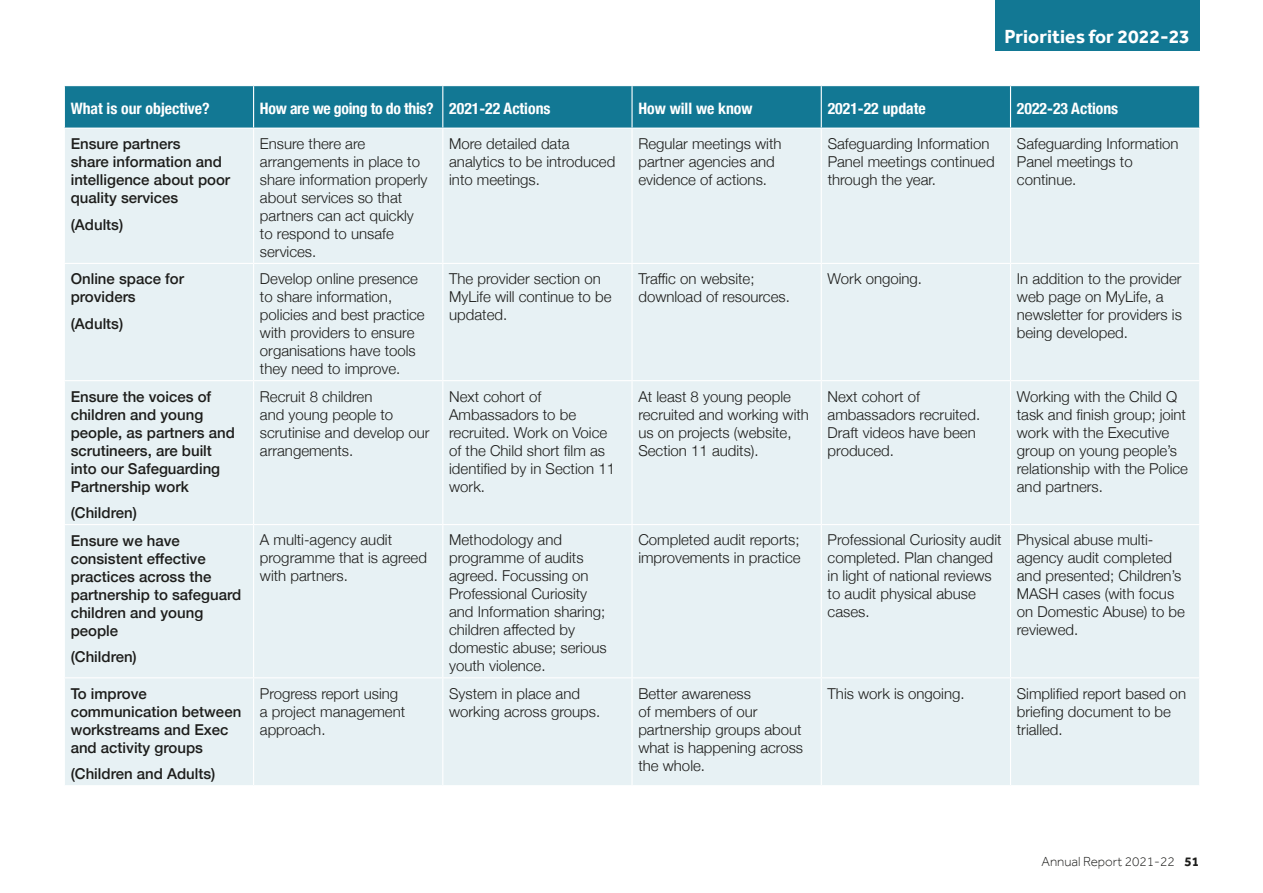
<style>
.page{position:relative;width:1263px;height:893px;background:#fff}
.page>*{position:absolute;margin:0;border:0;box-sizing:border-box;transform-origin:0 0}
.t1{font:700 19.5px "Effra";color:#fff}
.t2{font:700 condensed 15.75px "Helvetica Neue";color:#fff}
.t3{font:700 condensed 15.75px "Helvetica Neue";letter-spacing:-.02em;color:#fff}
.t4{font:300 15px/18px "Helvetica Neue";color:#1d1d1b}
.t5{font:500 15px/18px "Helvetica Neue";color:#1d1d1b}
.t6{font:300 13.5px "Effra";color:#1d1d1b}
.s1{font-weight:700}
</style>
<div class="page">
<div style="left:65px;top:86px;width:1134px;height:42px;background:#127894"></div>
<div style="left:65px;top:129px;width:1134px;height:656px;background:#e7f1f4"></div>
<hr style="left:253px;top:86px;width:1px;height:42px;background:#fff">
<hr style="left:442px;top:86px;width:1px;height:42px;background:#fff">
<hr style="left:631px;top:86px;width:2px;height:42px;background:#fff">
<hr style="left:821px;top:86px;width:1px;height:42px;background:#fff">
<hr style="left:1010px;top:86px;width:1px;height:42px;background:#fff">
<hr style="left:253px;top:129px;width:1px;height:134px;background:#fff">
<hr style="left:442px;top:129px;width:1px;height:134px;background:#fff">
<hr style="left:631px;top:129px;width:2px;height:134px;background:#fff">
<hr style="left:821px;top:129px;width:1px;height:134px;background:#fff">
<hr style="left:1010px;top:129px;width:1px;height:134px;background:#fff">
<hr style="left:64px;top:263px;width:190px;height:1px;background:#fff">
<hr style="left:254px;top:263px;width:189px;height:1px;background:#fff">
<hr style="left:253px;top:264px;width:1px;height:116px;background:#fff">
<hr style="left:443px;top:263px;width:189px;height:1px;background:#fff">
<hr style="left:442px;top:264px;width:1px;height:116px;background:#fff">
<hr style="left:632px;top:263px;width:189px;height:1px;background:#fff">
<hr style="left:631px;top:264px;width:2px;height:116px;background:#fff">
<hr style="left:821px;top:263px;width:189px;height:1px;background:#fff">
<hr style="left:821px;top:264px;width:1px;height:116px;background:#fff">
<hr style="left:1010px;top:263px;width:190px;height:1px;background:#fff">
<hr style="left:1010px;top:264px;width:1px;height:116px;background:#fff">
<hr style="left:64px;top:380px;width:190px;height:1px;background:#fff">
<hr style="left:254px;top:380px;width:189px;height:1px;background:#fff">
<hr style="left:253px;top:381px;width:1px;height:143px;background:#fff">
<hr style="left:443px;top:380px;width:189px;height:1px;background:#fff">
<hr style="left:442px;top:381px;width:1px;height:143px;background:#fff">
<hr style="left:632px;top:380px;width:189px;height:1px;background:#fff">
<hr style="left:631px;top:381px;width:2px;height:143px;background:#fff">
<hr style="left:821px;top:380px;width:189px;height:1px;background:#fff">
<hr style="left:821px;top:381px;width:1px;height:143px;background:#fff">
<hr style="left:1010px;top:380px;width:190px;height:1px;background:#fff">
<hr style="left:1010px;top:381px;width:1px;height:143px;background:#fff">
<hr style="left:64px;top:524px;width:190px;height:1px;background:#fff">
<hr style="left:254px;top:524px;width:189px;height:1px;background:#fff">
<hr style="left:253px;top:525px;width:1px;height:152px;background:#fff">
<hr style="left:443px;top:524px;width:189px;height:1px;background:#fff">
<hr style="left:442px;top:525px;width:1px;height:152px;background:#fff">
<hr style="left:632px;top:524px;width:189px;height:1px;background:#fff">
<hr style="left:631px;top:525px;width:2px;height:152px;background:#fff">
<hr style="left:821px;top:524px;width:189px;height:1px;background:#fff">
<hr style="left:821px;top:525px;width:1px;height:152px;background:#fff">
<hr style="left:1010px;top:524px;width:190px;height:1px;background:#fff">
<hr style="left:1010px;top:525px;width:1px;height:152px;background:#fff">
<hr style="left:64px;top:677px;width:190px;height:1px;background:#fff">
<hr style="left:254px;top:677px;width:189px;height:1px;background:#fff">
<hr style="left:253px;top:678px;width:1px;height:107px;background:#fff">
<hr style="left:443px;top:677px;width:189px;height:1px;background:#fff">
<hr style="left:442px;top:678px;width:1px;height:107px;background:#fff">
<hr style="left:632px;top:677px;width:189px;height:1px;background:#fff">
<hr style="left:631px;top:678px;width:2px;height:107px;background:#fff">
<hr style="left:821px;top:677px;width:189px;height:1px;background:#fff">
<hr style="left:821px;top:678px;width:1px;height:107px;background:#fff">
<hr style="left:1010px;top:677px;width:190px;height:1px;background:#fff">
<hr style="left:1010px;top:678px;width:1px;height:107px;background:#fff">
<div style="left:995px;top:0;width:204px;height:51px;background:#127894"></div>
<h1 class="t1" style="left:1004px;top:24px;width:187px">Priorities for 2022-23</h1>
<p class="t2" style="left:71px;top:96px;width:140px">What is our objective?</p>
<p class="t3" style="left:260px;top:96px;width:292px">How are we going to do this? 2021-22 Actions</p>
<p class="t2" style="left:638px;top:96px;width:116px">How will we know</p>
<p class="t2" style="left:828px;top:96px;width:100px">2021-22 update</p>
<p class="t2" style="left:1017px;top:96px;width:103px">2022-23 Actions</p>
<p class="t5" style="left:71px;top:134px;width:161px">Ensure partners<br>share information and intelligence about poor quality services</p>
<p class="t5" style="left:71px;top:214px;width:54px">(Adults)</p>
<p class="t4" style="left:260px;top:134px;width:169px">Ensure there are arrangements in place to share information properly about services so that partners can act quickly to respond to unsafe services.</p>
<p class="t4" style="left:449px;top:134px;width:168px">More detailed data analytics to be introduced into meetings.</p>
<p class="t4" style="left:638px;top:134px;width:145px">Regular meetings with partner agencies and evidence of actions.</p>
<p class="t4" style="left:828px;top:134px;width:168px">Safeguarding Information<br>Panel meetings continued through the year.</p>
<p class="t4" style="left:1017px;top:134px;width:163px">Safeguarding Information<br>Panel meetings to continue.</p>
<p class="t5" style="left:71px;top:269px;width:115px">Online space for providers</p>
<p class="t5" style="left:71px;top:313px;width:54px">(Adults)</p>
<p class="t5" style="left:71px;top:386px;width:166px">Ensure the voices of children and young people, as partners and scrutineers, are built into our Safeguarding<br>Partnership work</p>
<p class="t5" style="left:71px;top:503px;width:68px">(Children)</p>
<p class="t5" style="left:71px;top:530px;width:172px">Ensure we have consistent effective practices across the partnership to safeguard children and young people</p>
<p class="t5" style="left:71px;top:646px;width:68px">(Children)</p>
<p class="t5" style="left:71px;top:683px;width:172px">To improve communication between workstreams and Exec and activity groups</p>
<p class="t5" style="left:71px;top:764px;width:146px">(Children and Adults)</p>
<p class="t4" style="left:260px;top:269px;width:166px">Develop online presence to share information, policies and best practice with providers to ensure organisations have tools they need to improve.</p>
<p class="t4" style="left:449px;top:269px;width:164px">The provider section on<br>MyLife will continue to be updated.</p>
<p class="t4" style="left:638px;top:269px;width:153px">Traffic on website; download of resources.</p>
<p class="t4" style="left:828px;top:269px;width:96px">Work ongoing.</p>
<p class="t4" style="left:1017px;top:269px;width:167px">In addition to the provider web page on MyLife, a newsletter for providers is being developed.</p>
<p class="t4" style="left:260px;top:386px;width:171px">Recruit 8 children<br>and young people to scrutinise and develop our arrangements.</p>
<p class="t4" style="left:449px;top:386px;width:167px">Next cohort of<br>Ambassadors to be recruited. Work on Voice of the Child short film as identified by in Section 11 work.</p>
<p class="t4" style="left:638px;top:386px;width:172px">At least 8 young people recruited and working with us on projects (website,<br>Section 11 audits).</p>
<p class="t4" style="left:828px;top:386px;width:154px">Next cohort of ambassadors recruited.<br>Draft videos have been produced.</p>
<p class="t4" style="left:1017px;top:386px;width:173px">Working with the Child Q task and finish group; joint work with the Executive group on young people’s relationship with the Police and partners.</p>
<p class="t4" style="left:260px;top:530px;width:169px">A multi-agency audit programme that is agreed with partners.</p>
<p class="t4" style="left:449px;top:530px;width:159px">Methodology and programme of audits agreed. Focussing on<br>Professional Curiosity and Information sharing; children affected by domestic abuse; serious youth violence.</p>
<p class="t4" style="left:638px;top:530px;width:164px">Completed audit reports; improvements in practice</p>
<p class="t4" style="left:828px;top:530px;width:175px">Professional Curiosity audit completed. Plan changed in light of national reviews to audit physical abuse cases.</p>
<p class="t4" style="left:1017px;top:530px;width:170px">Physical abuse multi&shy;agency audit completed and presented; Children’s<br>MASH cases (with focus on Domestic Abuse) to be reviewed.</p>
<p class="t4" style="left:260px;top:683px;width:147px">Progress report using a project management approach.</p>
<p class="t4" style="left:449px;top:683px;width:153px">System in place and working across groups.</p>
<p class="t4" style="left:638px;top:683px;width:166px">Better awareness<br>of members of our partnership groups about what is happening across the whole.</p>
<p class="t4" style="left:828px;top:683px;width:138px">This work is ongoing.</p>
<p class="t4" style="left:1017px;top:683px;width:171px">Simplified report based on briefing document to be trialled.</p>
<p class="t6" style="left:1041px;top:853px;width:159px">Annual Report 2021-22 <span class="s1">51</span></p>
</div>
